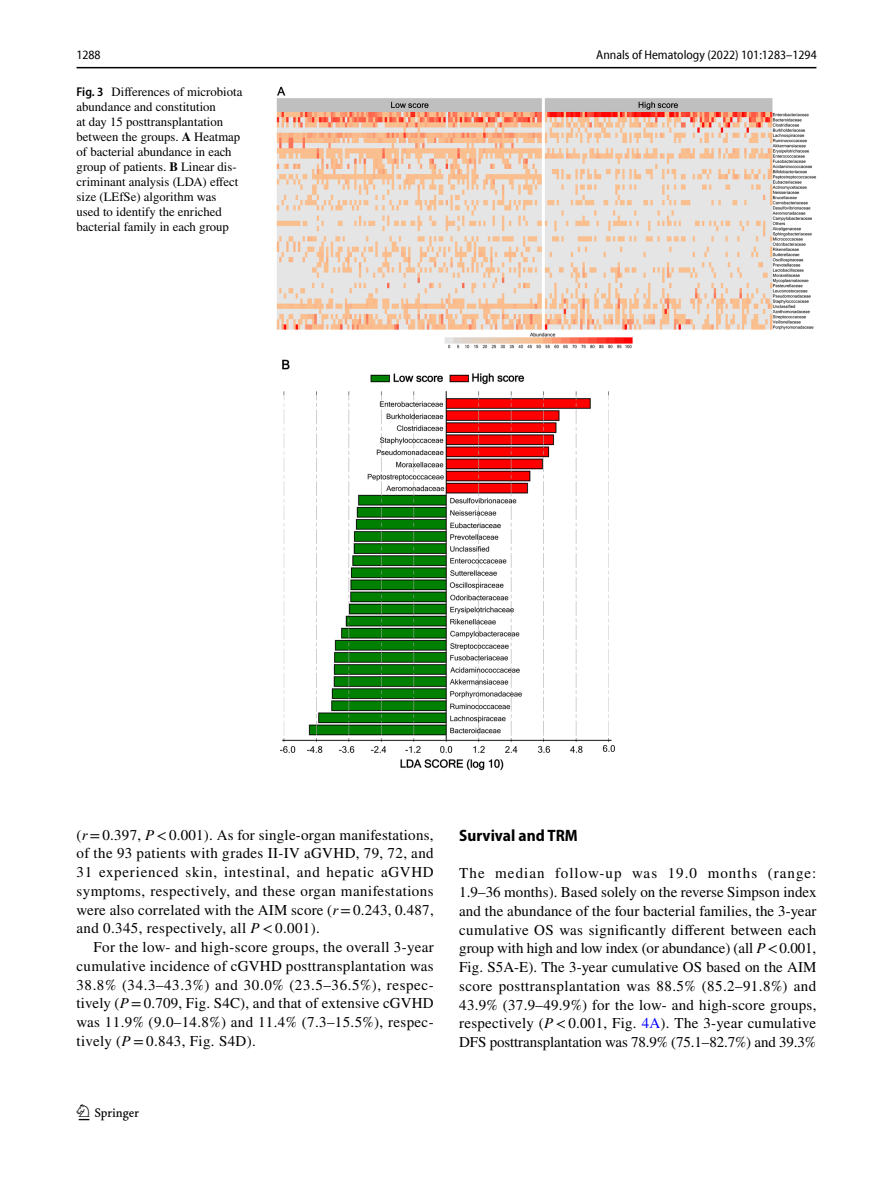
<style>
.page{position:relative;width:893px;height:1187px;background:#fff}
.page>*{position:absolute;margin:0;border:0;box-sizing:border-box;transform-origin:0 0}
.t1{font:22.5px "Springnew Regular 2";color:#000}
.t2{font:700 semi-condensed 16.5px "Myriad Pro";color:#000}
.t3{font:15px/18.8px "STIX";letter-spacing:.015em;color:#000;text-align:justify}
.t4{font:12.75px/15px "STIX";color:#000}
.t5{font:semi-condensed 12.75px "Myriad Pro Unic";color:#000}
.s1{font-family:"Myriad Pro";font-weight:600;font-stretch:semi-condensed}
.s2{font-weight:700}
.s3{font-style:italic}
.s4{color:#00f}
</style>
<div class="page">
<hr style="left:77px;top:67px;width:739px;height:1px;background:#000">
<img style="left:276px;top:87px;width:540px;height:683px">
<p class="t5" style="left:76px;top:50px;width:26px">1288</p>
<p class="t5" style="left:596px;top:50px;width:222px">Annals of Hematology (2022) 101:1283–1294</p>
<p class="t4" style="left:77px;top:85px;width:167px"><span class="s1">Fig. 3</span> Differences of microbiota abundance and constitution<br>at day 15 posttransplantation between the groups. <span class="s2">A</span> Heatmap of bacterial abundance in each group of patients. <span class="s2">B</span> Linear dis&shy;criminant analysis (LDA) effect size (LEfSe) algorithm was used to identify the enriched bacterial family in each group</p>
<p class="t3" style="left:77px;top:826px;width:359px">(<span class="s3">r</span>=0.397, <span class="s3">P</span>&lt;0.001). As for single-organ manifestations, of the 93 patients with grades II-IV aGVHD, 79, 72, and 31 experienced skin, intestinal, and hepatic aGVHD symptoms, respectively, and these organ manifestations were also correlated with the AIM score (<span class="s3">r</span>=0.243, 0.487, and 0.345, respectively, all <span class="s3">P</span> &lt; 0.001).</p>
<p class="t3" style="left:76px;top:938px;width:359px;text-indent:17px">For the low- and high-score groups, the overall 3-year cumulative incidence of cGVHD posttransplantation was 38.8% (34.3–43.3%) and 30.0% (23.5–36.5%), respec&shy;tively (<span class="s3">P</span>=0.709, Fig. S4C), and that of extensive cGVHD was 11.9% (9.0–14.8%) and 11.4% (7.3–15.5%), respec&shy;tively (<span class="s3">P</span> = 0.843, Fig. S4D).</p>
<h1 class="t1" style="left:79px;top:1104px;width:62px">1 3</h1>
<p class="t2" style="left:459px;top:825px;width:120px">Survival and TRM</p>
<p class="t3" style="left:459px;top:864px;width:359px">The median follow-up was 19.0 months (range:<br>1.9–36 months). Based solely on the reverse Simpson index and the abundance of the four bacterial families, the 3-year cumulative OS was significantly different between each group with high and low index (or abundance) (all <span class="s3">P</span>&lt;0.001, Fig. S5A-E). The 3-year cumulative OS based on the AIM score posttransplantation was 88.5% (85.2–91.8%) and 43.9% (37.9–49.9%) for the low- and high-score groups, respectively (<span class="s3">P</span>&lt;0.001, Fig. <span class="s4">4A</span>). The 3-year cumulative DFS posttransplantation was 78.9% (75.1–82.7%) and 39.3%</p>
</div>
